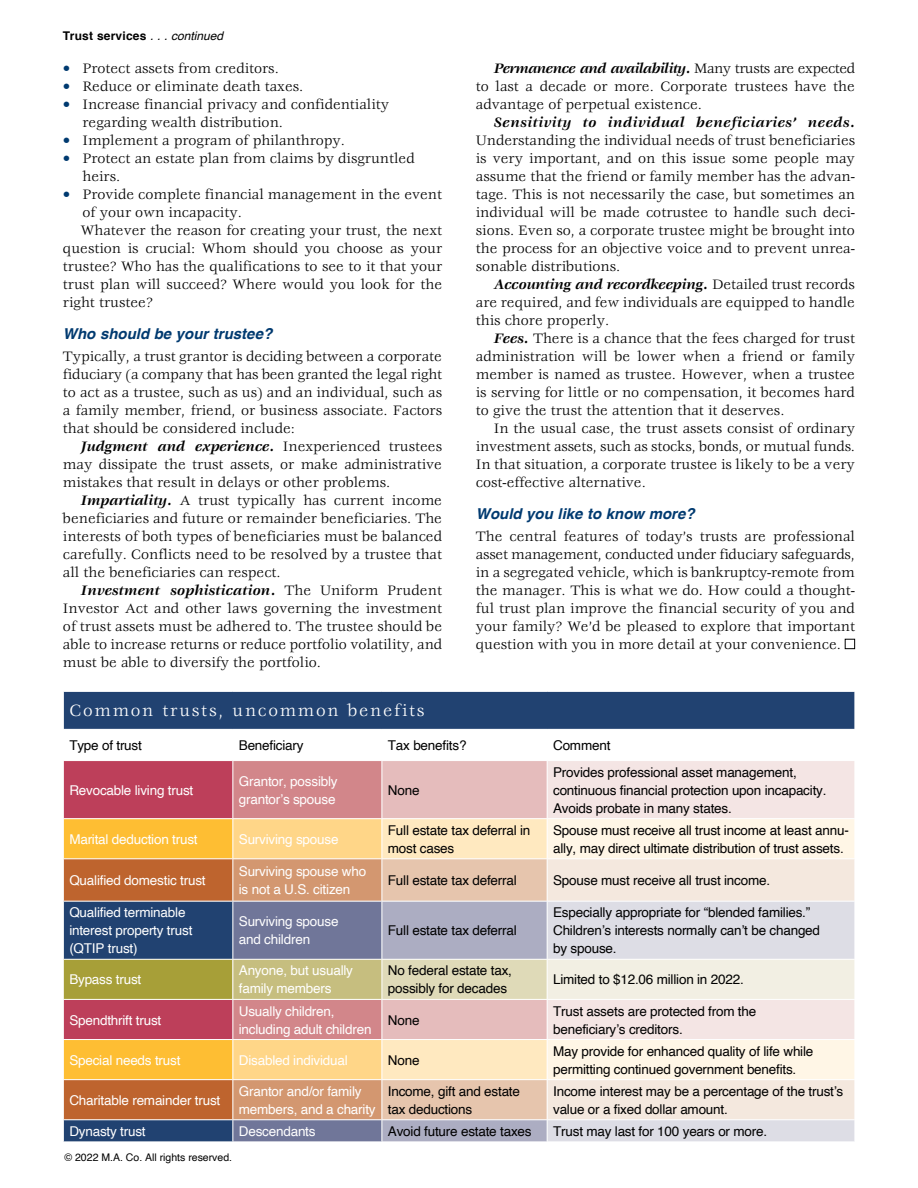
<style>
.page{position:relative;width:918px;height:1188px;background:#fff}
.page>*{position:absolute;margin:0;border:0;box-sizing:border-box;transform-origin:0 0}
.Box_Head{font:18px "Veljovic";letter-spacing:.1em;color:#fff}
.Body{font:15px/18px "Veljovic";color:#000;text-align:justify}
.Body_no_indent{font:15px/18px "Veljovic";color:#000;text-align:justify}
.Bulleted_body{font:15px/18px "Veljovic";color:#000}
.Color_subhead{font:italic 700 15px "Helvetica";color:#003a70}
.box_text{font:13.5px/18px "Helvetica";letter-spacing:-.015em;color:#000}
.box_text-2{font:13.5px/18px "Helvetica";letter-spacing:-.015em;color:#fff}
.t1{font:700 12px "Helvetica";letter-spacing:.015em;color:#000}
.t2{font:10.5px "Helvetica";color:#000}
.s1{font-weight:400;font-style:italic}
.s2{color:#003a70}
.s3{font-weight:700;font-style:italic}
</style>
<div class="page">
<div style="left:845px;top:639px;width:10px;height:10px;border:1px solid #000"></div>
<div style="left:64px;top:692px;width:791px;height:37px;background:#214271"></div>
<svg style="left:63px;top:760px;width:792px;height:382px;background:#d6bbab"></svg>
<p class="t1" style="left:63px;top:26px;width:162px">Trust services <span class="s1">. . . continued</span></p>
<p class="Bulleted_body" style="left:63px;top:60px;width:217px"><span class="s2">•</span> Protect assets from creditors.</p>
<p class="Bulleted_body" style="left:63px;top:78px;width:242px"><span class="s2">•</span> Reduce or eliminate death taxes.</p>
<p class="Bulleted_body" style="left:82px;top:96px;width:308px;text-indent:-20px"><span class="s2">•</span> Increase financial privacy and confidentiality regarding wealth distribution.</p>
<p class="Bulleted_body" style="left:63px;top:132px;width:283px"><span class="s2">•</span> Implement a program of philanthropy.</p>
<p class="Bulleted_body" style="left:82px;top:150px;width:334px;text-indent:-20px"><span class="s2">•</span> Protect an estate plan from claims by disgruntled heirs.</p>
<p class="Bulleted_body" style="left:82px;top:186px;width:361px;text-indent:-20px"><span class="s2">•</span> Provide complete financial management in the event of your own incapacity.</p>
<p class="Body" style="left:63px;top:222px;width:381px;text-indent:18px">Whatever the reason for creating your trust, the next question is crucial: Whom should you choose as your trustee? Who has the qualifications to see to it that your trust plan will succeed? Where would you look for the right trustee?</p>
<p class="Color_subhead" style="left:63px;top:321px;width:211px">Who should be your trustee?</p>
<p class="Body_no_indent" style="left:63px;top:348px;width:381px">Typically, a trust grantor is deciding between a corporate fiduciary (a company that has been granted the legal right to act as a trustee, such as us) and an individual, such as a family member, friend, or business associate. Factors that should be considered include:</p>
<p class="Body" style="left:63px;top:438px;width:381px;text-indent:18px"><span class="s3">Judgment and experience.</span> Inexperienced trustees may dissipate the trust assets, or make administrative mistakes that result in delays or other problems.</p>
<p class="Body" style="left:63px;top:492px;width:381px;text-indent:18px"><span class="s3">Impartiality.</span> A trust typically has current income beneficiaries and future or remainder beneficiaries. The interests of both types of beneficiaries must be balanced carefully. Conflicts need to be resolved by a trustee that all the beneficiaries can respect.</p>
<p class="Body" style="left:63px;top:582px;width:381px;text-indent:18px"><span class="s3">Investment sophistication.</span> The Uniform Prudent Investor Act and other laws governing the investment of trust assets must be adhered to. The trustee should be able to increase returns or reduce portfolio volatility, and must be able to diversify the portfolio.</p>
<p class="Body" style="left:476px;top:60px;width:381px;text-indent:18px"><span class="s3">Permanence and availability.</span> Many trusts are expected to last a decade or more. Corporate trustees have the advantage of perpetual existence.</p>
<p class="Body" style="left:476px;top:114px;width:381px;text-indent:18px"><span class="s3">Sensitivity to individual beneficiaries’ needs.<br></span>Understanding the individual needs of trust beneficiaries is very important, and on this issue some people may assume that the friend or family member has the advan&shy;tage. This is not necessarily the case, but sometimes an individual will be made cotrustee to handle such deci&shy;sions. Even so, a corporate trustee might be brought into the process for an objective voice and to prevent unrea&shy;sonable distributions.</p>
<p class="Body" style="left:476px;top:276px;width:381px;text-indent:18px"><span class="s3">Accounting and recordkeeping.</span> Detailed trust records are required, and few individuals are equipped to handle this chore properly.</p>
<p class="Body" style="left:476px;top:330px;width:381px;text-indent:18px"><span class="s3">Fees.</span> There is a chance that the fees charged for trust administration will be lower when a friend or family member is named as trustee. However, when a trustee is serving for little or no compensation, it becomes hard to give the trust the attention that it deserves.</p>
<p class="Body" style="left:476px;top:420px;width:381px;text-indent:18px">In the usual case, the trust assets consist of ordinary investment assets, such as stocks, bonds, or mutual funds.<br>In that situation, a corporate trustee is likely to be a very cost-effective alternative.</p>
<p class="Color_subhead" style="left:476px;top:501px;width:220px">Would you like to know more?</p>
<p class="Body_no_indent" style="left:476px;top:528px;width:381px">The central features of today’s trusts are professional asset management, conducted under fiduciary safeguards, in a segregated vehicle, which is bankruptcy-remote from the manager. This is what we do. How could a thought&shy;ful trust plan improve the financial security of you and your family? We’d be pleased to explore that important question with you in more detail at your convenience.</p>
<p class="Box_Head" style="left:69px;top:701px;width:357px">Common trusts, uncommon benefits</p>
<p class="box_text" style="left:69px;top:737px;width:74px">Type of trust</p>
<p class="box_text" style="left:239px;top:737px;width:66px">Beneficiary</p>
<p class="box_text" style="left:388px;top:737px;width:80px">Tax benefits?</p>
<p class="box_text" style="left:553px;top:737px;width:59px">Comment</p>
<p class="box_text-2" style="left:69px;top:781px;width:126px">Revocable living trust</p>
<p class="box_text-2" style="left:239px;top:772px;width:100px">Grantor, possibly grantor’s spouse</p>
<p class="box_text" style="left:388px;top:781px;width:33px">None</p>
<p class="box_text" style="left:553px;top:763px;width:275px">Provides professional asset management, continuous financial protection upon incapacity.<br>Avoids probate in many states.</p>
<p class="box_text-2" style="left:69px;top:830px;width:130px">Marital deduction trust</p>
<p class="box_text-2" style="left:239px;top:830px;width:101px">Surviving spouse</p>
<p class="box_text" style="left:388px;top:821px;width:144px">Full estate tax deferral in most cases</p>
<p class="box_text" style="left:553px;top:821px;width:297px">Spouse must receive all trust income at least annu&shy;ally, may direct ultimate distribution of trust assets.</p>
<p class="box_text-2" style="left:69px;top:872px;width:138px">Qualified domestic trust</p>
<p class="box_text-2" style="left:239px;top:863px;width:129px">Surviving spouse who is not a U.S. citizen</p>
<p class="box_text" style="left:388px;top:872px;width:130px">Full estate tax deferral</p>
<p class="box_text" style="left:553px;top:872px;width:219px">Spouse must receive all trust income.</p>
<p class="box_text-2" style="left:69px;top:904px;width:125px">Qualified terminable interest property trust (QTIP trust)</p>
<p class="box_text-2" style="left:239px;top:913px;width:101px">Surviving spouse and children</p>
<p class="box_text" style="left:388px;top:922px;width:130px">Full estate tax deferral</p>
<p class="box_text" style="left:553px;top:904px;width:268px">Especially appropriate for “blended families.”<br>Children’s interests normally can’t be changed by spouse.</p>
<p class="box_text-2" style="left:69px;top:971px;width:74px">Bypass trust</p>
<p class="box_text-2" style="left:239px;top:962px;width:116px">Anyone, but usually family members</p>
<p class="box_text" style="left:388px;top:962px;width:126px">No federal estate tax, possibly for decades</p>
<p class="box_text" style="left:553px;top:971px;width:192px">Limited to $12.06 million in 2022.</p>
<p class="box_text-2" style="left:69px;top:1011px;width:94px">Spendthrift trust</p>
<p class="box_text-2" style="left:239px;top:1002px;width:134px">Usually children, including adult children</p>
<p class="box_text" style="left:388px;top:1011px;width:33px">None</p>
<p class="box_text" style="left:553px;top:1002px;width:205px">Trust assets are protected from the beneficiary’s creditors.</p>
<p class="box_text-2" style="left:69px;top:1051px;width:113px">Special needs trust</p>
<p class="box_text-2" style="left:239px;top:1051px;width:110px">Disabled individual</p>
<p class="box_text" style="left:388px;top:1051px;width:33px">None</p>
<p class="box_text" style="left:553px;top:1042px;width:262px">May provide for enhanced quality of life while permitting continued government benefits.</p>
<p class="box_text-2" style="left:69px;top:1091px;width:152px">Charitable remainder trust</p>
<p class="box_text-2" style="left:239px;top:1082px;width:138px">Grantor and/or family members, and a charity</p>
<p class="box_text" style="left:388px;top:1082px;width:134px">Income, gift and estate tax deductions</p>
<p class="box_text" style="left:553px;top:1082px;width:292px">Income interest may be a percentage of the trust’s value or a fixed dollar amount.</p>
<p class="box_text-2" style="left:69px;top:1123px;width:78px">Dynasty trust</p>
<p class="box_text-2" style="left:239px;top:1123px;width:78px">Descendants</p>
<p class="box_text" style="left:388px;top:1123px;width:145px">Avoid future estate taxes</p>
<p class="box_text" style="left:553px;top:1123px;width:216px">Trust may last for 100 years or more.</p>
<p class="t2" style="left:64px;top:1149px;width:169px">© 2022 M.A. Co. All rights reserved.</p>
</div>
